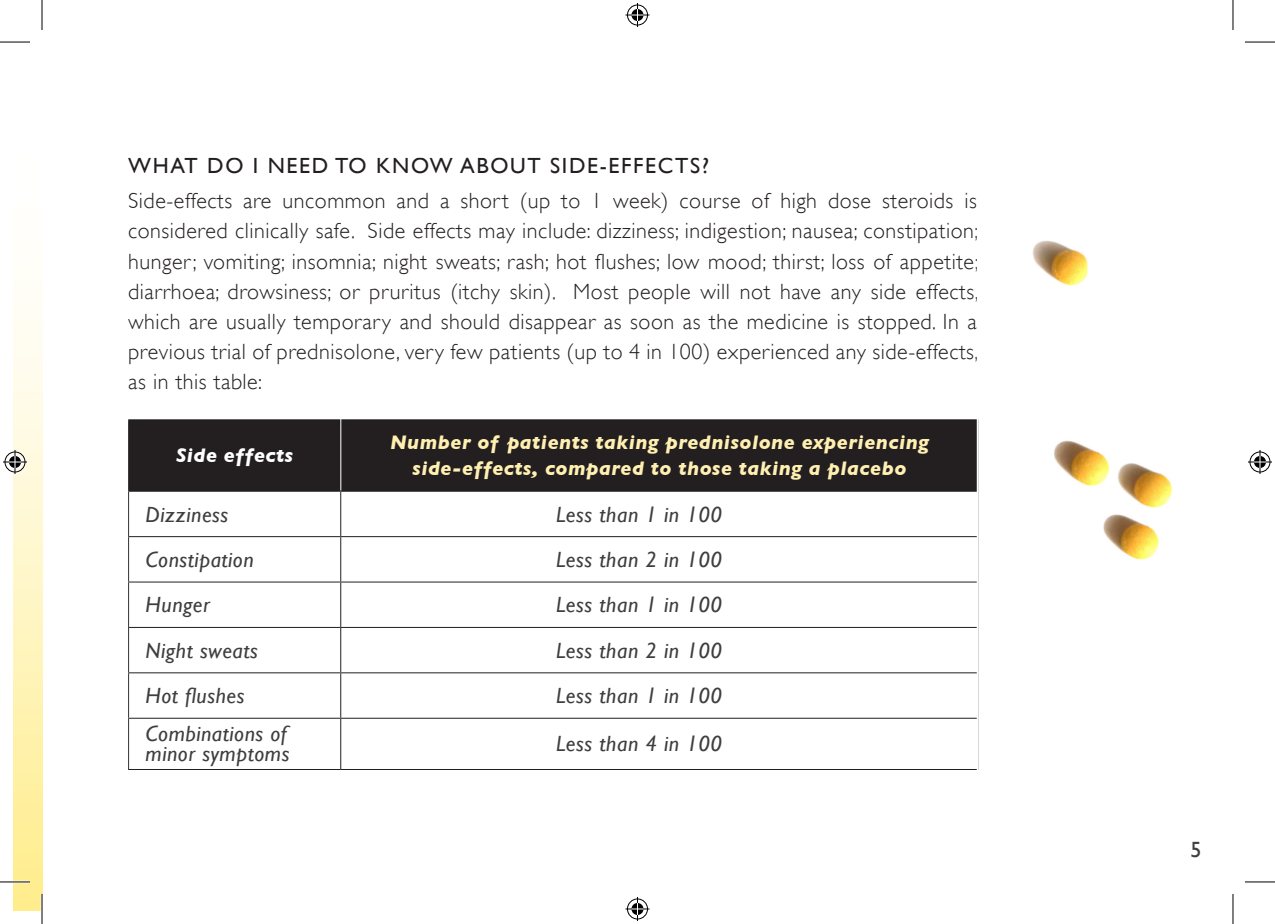
<style>
.page{position:relative;width:1275px;height:924px;background:#fff}
.page>*{position:absolute;margin:0;border:0;box-sizing:border-box;transform-origin:0 0}
.t1{font:300 22px/30px "Gill Sans";letter-spacing:.025em;color:#231f20;text-align:justify}
.t2{font:italic 22px/20px "Gill Sans";letter-spacing:.025em;color:#3e3e3f}
.t3{font:22px "Gill Sans";letter-spacing:.075em;color:#231f20}
.headers{font:22px "Gill Sans";color:#3e3e3f}
.t4{font:italic 700 20px/26px "Gill Sans";letter-spacing:.025em;color:#fff0b2;text-align:center}
.t5{font:italic 700 20px "Gill Sans";letter-spacing:.025em;color:#fff}
</style>
<div class="page">
<div style="left:129px;top:420px;width:846px;height:70px;background:#231f20"></div>
<svg style="left:129px;top:491px;width:846px;height:277px"></svg>
<hr style="left:340px;top:491px;width:1px;height:45px;background:#231f20">
<hr style="left:128px;top:536px;width:213px;height:1px;background:#231f20">
<hr style="left:341px;top:536px;width:637px;height:1px;background:#231f20">
<hr style="left:340px;top:537px;width:1px;height:44px;background:#231f20">
<hr style="left:128px;top:581px;width:213px;height:1px;background:#231f20">
<hr style="left:341px;top:581px;width:637px;height:1px;background:#231f20">
<hr style="left:340px;top:582px;width:1px;height:44px;background:#231f20">
<hr style="left:128px;top:626px;width:213px;height:1px;background:#231f20">
<hr style="left:341px;top:626px;width:637px;height:1px;background:#231f20">
<hr style="left:340px;top:627px;width:1px;height:45px;background:#231f20">
<hr style="left:128px;top:672px;width:213px;height:1px;background:#231f20">
<hr style="left:341px;top:672px;width:637px;height:1px;background:#231f20">
<hr style="left:340px;top:673px;width:1px;height:44px;background:#231f20">
<hr style="left:128px;top:717px;width:213px;height:1px;background:#231f20">
<hr style="left:341px;top:717px;width:637px;height:1px;background:#231f20">
<hr style="left:340px;top:718px;width:1px;height:50px;background:#231f20">
<hr style="left:128px;top:768px;width:213px;height:1px;background:#231f20">
<hr style="left:341px;top:768px;width:637px;height:1px;background:#231f20">
<hr style="left:128px;top:419px;width:213px;height:1px;background:#231f20">
<hr style="left:128px;top:490px;width:213px;height:1px;background:#231f20">
<hr style="left:341px;top:419px;width:637px;height:1px;background:#231f20">
<hr style="left:341px;top:490px;width:637px;height:1px;background:#231f20">
<hr style="left:340px;top:418px;width:1px;height:72px;background:#fff">
<img style="left:1033px;top:240px;width:139px;height:320px">
<hr style="left:0;top:42px;width:30px;height:1px;background:#000">
<hr style="left:1245px;top:42px;width:30px;height:1px;background:#000">
<hr style="left:0;top:881px;width:30px;height:1px;background:#000">
<hr style="left:1245px;top:881px;width:30px;height:1px;background:#000">
<hr style="left:42px;top:0;width:1px;height:30px;background:#000">
<hr style="left:42px;top:893px;width:1px;height:30px;background:#000">
<hr style="left:1232px;top:0;width:1px;height:30px;background:#000">
<hr style="left:1232px;top:893px;width:1px;height:30px;background:#000">
<svg style="left:625px;top:3px;width:24px;height:24px"></svg>
<svg style="left:625px;top:897px;width:24px;height:23px"></svg>
<svg style="left:3px;top:450px;width:24px;height:24px"></svg>
<svg style="left:1248px;top:450px;width:24px;height:24px"></svg>
<p class="t3" style="left:128px;top:152px;width:582px">WHAT DO I NEED TO KNOW ABOUT SIDE-EFFECTS?</p>
<p class="t1" style="left:128px;top:186px;width:852px">Side-effects are uncommon and a short (up to 1 week) course of high dose steroids is considered clinically safe. Side effects may include: dizziness; indigestion; nausea; constipation; hunger; vomiting; insomnia; night sweats; rash; hot flushes; low mood; thirst; loss of appetite; diarrhoea; drowsiness; or pruritus (itchy skin). Most people will not have any side effects, which are usually temporary and should disappear as soon as the medicine is stopped. In a previous trial of prednisolone, very few patients (up to 4 in 100) experienced any side-effects, as in this table:</p>
<p class="t5" style="left:176px;top:444px;width:118px">Side effects</p>
<p class="t4" style="left:390px;top:429px;width:540px">Number of patients taking prednisolone experiencing side-effects, compared to those taking a placebo</p>
<p class="t2" style="left:146px;top:504px;width:84px">Dizziness</p>
<p class="t2" style="left:556px;top:504px;width:167px">Less than 1 in 100</p>
<p class="t2" style="left:146px;top:549px;width:110px">Constipation</p>
<p class="t2" style="left:556px;top:549px;width:167px">Less than 2 in 100</p>
<p class="t2" style="left:146px;top:594px;width:66px">Hunger</p>
<p class="t2" style="left:556px;top:594px;width:167px">Less than 1 in 100</p>
<p class="t2" style="left:146px;top:640px;width:114px">Night sweats</p>
<p class="t2" style="left:556px;top:640px;width:167px">Less than 2 in 100</p>
<p class="t2" style="left:146px;top:685px;width:100px">Hot flushes</p>
<p class="t2" style="left:556px;top:685px;width:167px">Less than 1 in 100</p>
<p class="t2" style="left:146px;top:723px;width:145px">Combinations of minor symptoms</p>
<p class="t2" style="left:556px;top:733px;width:167px">Less than 4 in 100</p>
<p class="headers" style="left:1190px;top:836px;width:12px">5</p>
</div>
